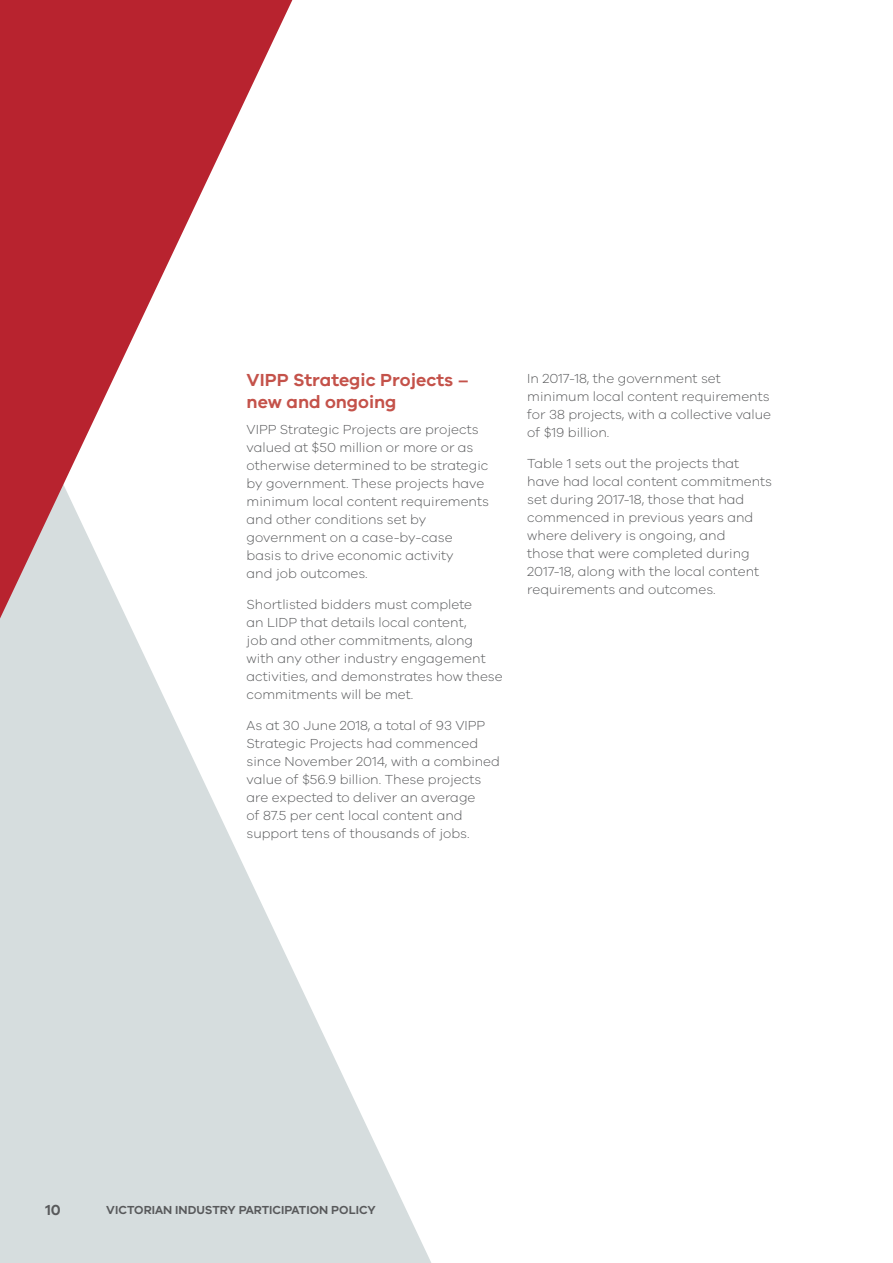
<style>
.page{position:relative;width:893px;height:1263px;background:#fff}
.page>*{position:absolute;margin:0;border:0;box-sizing:border-box;transform-origin:0 0}
.t1{font:600 18px/21.6px "VIC";color:#c4524a}
.t2{font:600 15px "VIC";color:#58595b}
.t3{font:300 13.5px/18px "VIC";color:#58595b}
.t4{font:600 12px "VIC";color:#58595b}
</style>
<div class="page">
<svg style="left:0;top:618px;width:431px;height:645px;fill:#d6ddde"></svg>
<svg style="left:0;top:0;width:292px;height:618px"></svg>
<h1 class="t1" style="left:247px;top:369px;width:224px">VIPP Strategic Projects – new and ongoing</h1>
<p class="t3" style="left:247px;top:420px;width:244px">VIPP Strategic Projects are projects valued at $50 million or more or as otherwise determined to be strategic by government. These projects have minimum local content requirements and other conditions set by government on a case-by-case basis to drive economic activity<br>and job outcomes.</p>
<p class="t3" style="left:247px;top:595px;width:258px">Shortlisted bidders must complete<br>an LIDP that details local content,<br>job and other commitments, along with any other industry engagement activities, and demonstrates how these commitments will be met.</p>
<p class="t3" style="left:247px;top:716px;width:255px">As at 30 June 2018, a total of 93 VIPP Strategic Projects had commenced since November 2014, with a combined value of $56.9 billion. These projects are expected to deliver an average<br>of 87.5 per cent local content and support tens of thousands of jobs.</p>
<p class="t3" style="left:527px;top:369px;width:245px">In 2017-18, the government set minimum local content requirements for 38 projects, with a collective value of $19 billion.</p>
<p class="t3" style="left:527px;top:454px;width:246px">Table 1 sets out the projects that have had local content commitments set during 2017-18, those that had commenced in previous years and where delivery is ongoing, and<br>those that were completed during 2017-18, along with the local content requirements and outcomes.</p>
<p class="t2" style="left:45px;top:1201px;width:17px">10</p>
<p class="t4" style="left:106px;top:1202px;width:271px">VICTORIAN INDUSTRY PARTICIPATION POLICY</p>
</div>
